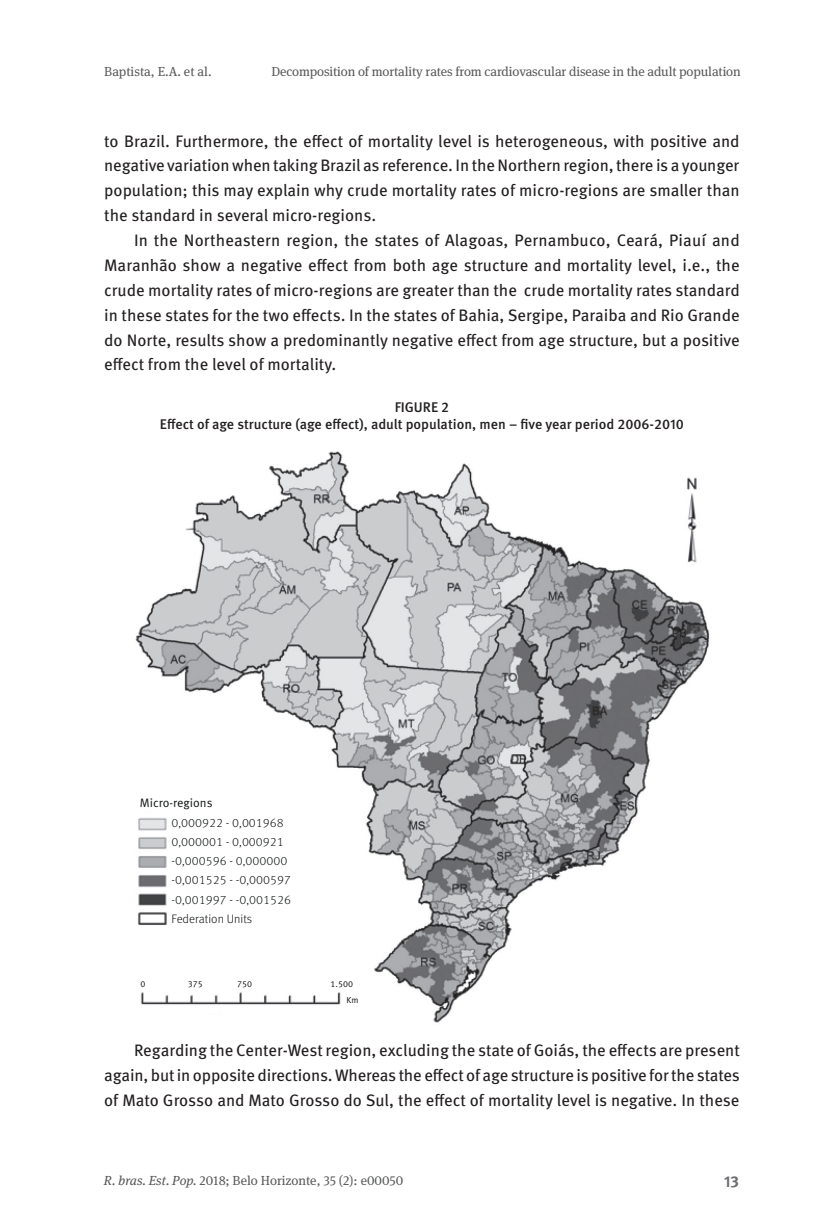
<style>
.page{position:relative;width:824px;height:1231px;background:#fff}
.page>*{position:absolute;margin:0;border:0;box-sizing:border-box;transform-origin:0 0}
.t1{font:16.62px/24.8px "Meta Pro";color:#231f20;text-align:justify}
.t2{font:700 15.75px "Meta Pro";color:#6c6d70}
.t3{font:500 14px/16.8px "Meta Pro";color:#231f20;text-align:center}
.t4{font:13.12px "Meta Serif Pro";letter-spacing:-.01em;color:#57585a}
.t5{font:300 12.25px/19.2px "Meta Pro";color:#0f1313}
.t6{font:12.25px "Meta Pro Norm";color:#0f1313}
.t7{font:8.75px/15.4px "Meta Pro Norm";color:#0f1313}
.s1{font-style:italic}
</style>
<div class="page">
<img style="left:135px;top:451px;width:575px;height:572px">
<p class="t4" style="left:104px;top:62px;width:109px">Baptista, E.A. et al.</p>
<p class="t4" style="left:271px;top:62px;width:470px">Decomposition of mortality rates from cardiovascular disease in the adult population</p>
<p class="t1" style="left:104px;top:127px;width:637px">to Brazil. Furthermore, the effect of mortality level is heterogeneous, with positive and negative variation when taking Brazil as reference. In the Northern region, there is a younger population; this may explain why crude mortality rates of micro-regions are smaller than the standard in several micro-regions.</p>
<p class="t1" style="left:104px;top:227px;width:637px;text-indent:30px">In the Northeastern region, the states of Alagoas, Pernambuco, Ceará, Piauí and Maranhão show a negative effect from both age structure and mortality level, i.e., the crude mortality rates of micro-regions are greater than the crude mortality rates standard in these states for the two effects. In the states of Bahia, Sergipe, Paraiba and Rio Grande do Norte, results show a predominantly negative effect from age structure, but a positive effect from the level of mortality.</p>
<p class="t3" style="left:160px;top:398px;width:525px">FIGURE 2<br>Effect of age structure (age effect), adult population, men – five year period 2006-2010</p>
<p class="t6" style="left:140px;top:793px;width:74px">Micro-regions</p>
<p class="t5" style="left:171px;top:812px;width:121px">0,000922 - 0,001968<br>0,000001 - 0,000921 -0,000596 - 0,000000 -0,001525 - -0,000597 -0,001997 - -0,001526<br>Federation Units</p>
<p class="t7" style="left:141px;top:975px;width:6px">0</p>
<p class="t7" style="left:188px;top:975px;width:16px">375</p>
<p class="t7" style="left:237px;top:975px;width:16px">750</p>
<p class="t7" style="left:346px;top:975px;width:13px;text-indent:-16px">1.500<br>Km</p>
<p class="t1" style="left:104px;top:1036px;width:637px;text-indent:30px">Regarding the Center-West region, excluding the state of Goiás, the effects are present again, but in opposite directions. Whereas the effect of age structure is positive for the states of Mato Grosso and Mato Grosso do Sul, the effect of mortality level is negative. In these</p>
<p class="t4" style="left:104px;top:1170px;width:301px"><span class="s1">R. bras. Est. Pop.</span> 2018; Belo Horizonte, 35 (2): e00050</p>
<p class="t2" style="left:724px;top:1168px;width:17px">13</p>
</div>
